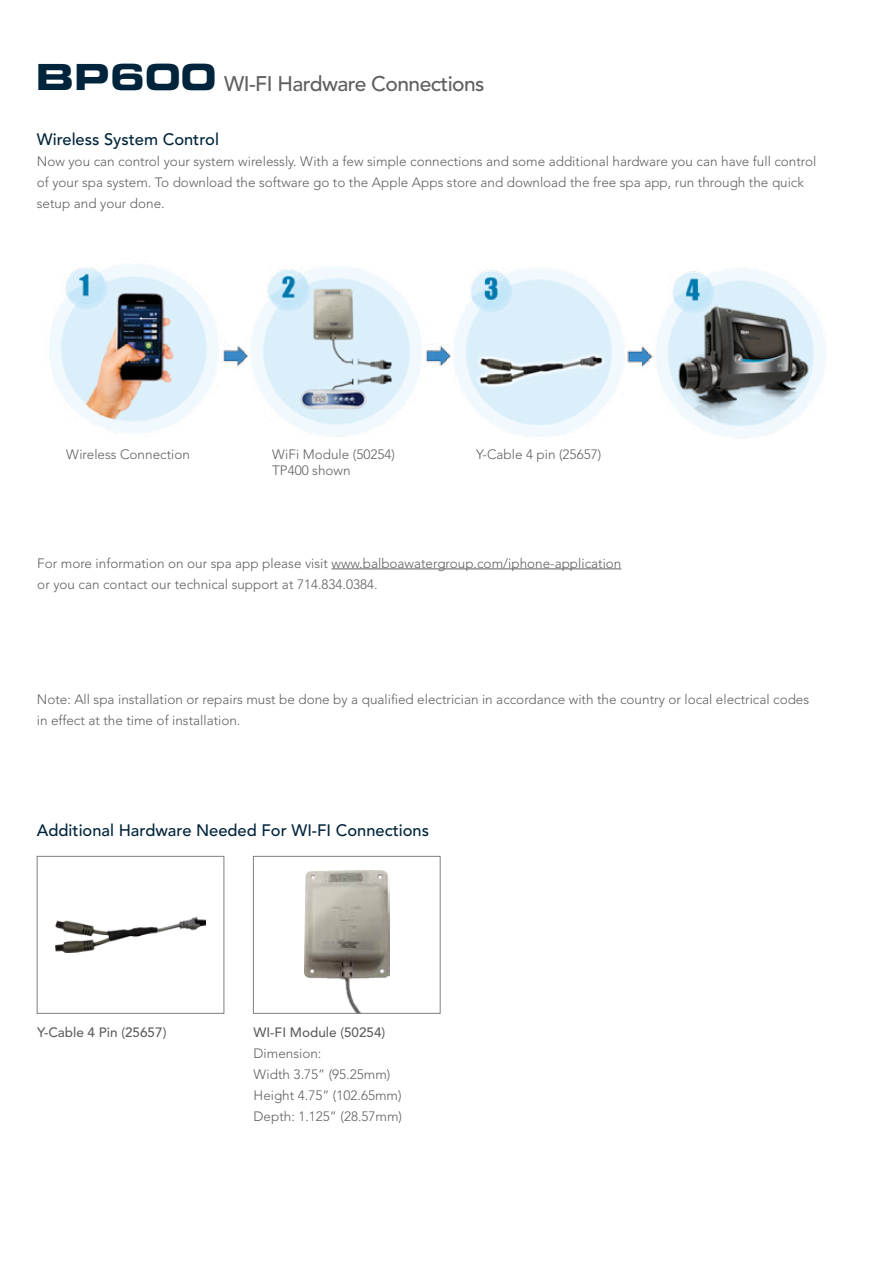
<style>
.page{position:relative;width:893px;height:1263px;background:#fff}
.page>*{position:absolute;margin:0;border:0;box-sizing:border-box;transform-origin:0 0}
.t1{font:36px "Eurostile Bold Extended Two";color:#00243b}
.t2{font:500 21px "Avenir LT Std";letter-spacing:-.025em;color:#5f6062}
.t3{font:500 16.5px "Avenir LT Std";color:#00243b}
.t4{font:300 13.5px/21px "Avenir LT Std";color:#5f6062}
.t5{font:500 13.5px "Avenir LT Std";color:#5f6062}
</style>
<div class="page">
<img style="left:49px;top:264px;width:777px;height:175px">
<hr style="left:332px;top:568px;width:289px;height:1px;background:#5f6062">
<img style="left:55px;top:918px;width:151px;height:34px">
<div style="left:37px;top:856px;width:187px;height:158px;border:1px solid #7e8083"></div>
<img style="left:304px;top:871px;width:85px;height:141px">
<div style="left:253px;top:856px;width:187px;height:158px;border:1px solid #7e8083"></div>
<h1 class="t1" style="left:36px;top:52px;width:182px">BP600</h1>
<h2 class="t2" style="left:224px;top:71px;width:262px">WI-FI Hardware Connections</h2>
<p class="t3" style="left:37px;top:130px;width:184px">Wireless System Control</p>
<p class="t4" style="left:37px;top:151px;width:781px">Now you can control your system wirelessly. With a few simple connections and some additional hardware you can have full control of your spa system. To download the software go to the Apple Apps store and download the free spa app, run through the quick setup and your done.</p>
<p class="t4" style="left:66px;top:443px;width:125px">Wireless Connection</p>
<p class="t4" style="left:272px;top:446px;width:124px;line-height:16.2px">WiFi Module (50254)<br>TP400 shown</p>
<p class="t4" style="left:476px;top:443px;width:126px">Y-Cable 4 pin (25657)</p>
<p class="t4" style="left:37px;top:552px;width:586px">For more information on our spa app please visit www.balboawatergroup.com/iphone-application or you can contact our technical support at 714.834.0384.</p>
<p class="t4" style="left:37px;top:689px;width:774px">Note: All spa installation or repairs must be done by a qualified electrician in accordance with the country or local electrical codes in effect at the time of installation.</p>
<p class="t3" style="left:37px;top:820px;width:394px">Additional Hardware Needed For WI-FI Connections</p>
<p class="t5" style="left:37px;top:1024px;width:131px">Y-Cable 4 Pin (25657)</p>
<p class="t5" style="left:254px;top:1024px;width:133px">WI-FI Module (50254)</p>
<p class="t4" style="left:254px;top:1043px;width:150px">Dimension:<br>Width 3.75” (95.25mm)<br>Height 4.75” (102.65mm)<br>Depth: 1.125” (28.57mm)</p>
</div>
